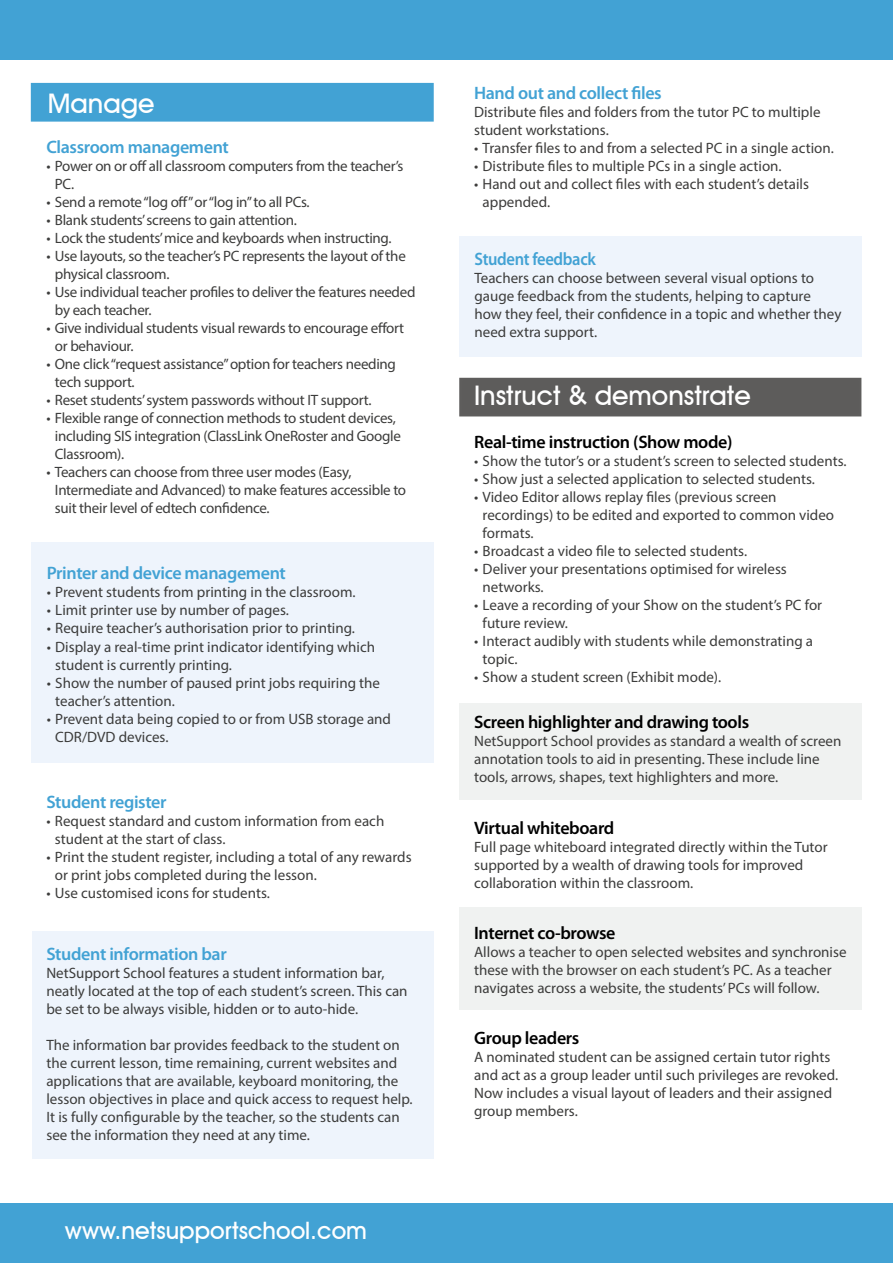
<style>
.page{position:relative;width:893px;height:1263px;background:#fff}
.page>*{position:absolute;margin:0;border:0;box-sizing:border-box;transform-origin:0 0}
.t1{font:500 27px "Avant Garde IT Cby BT";color:#fff}
.t2{font:500 24px "Avant Garde IT Cby BT";color:#fff}
.t3{font:600 18px "Myriad Pro";letter-spacing:-.02em;color:#000}
.t4{font:600 18px "Myriad Pro";letter-spacing:-.02em;color:#42a2d4}
.t5{font:600 18px "Myriad Pro";letter-spacing:-.02em;color:#42a2d4;scale:.92 1}
.t6{font:15px/18px "Myriad Pro";color:#3c3c3b}
.t7{font:15px/18px "Myriad Pro";letter-spacing:-.02em;color:#3c3c3b}
.t8{font:15px/18px "Myriad Pro";color:#3d3c3b}
</style>
<div class="page">
<div style="left:0;top:0;width:893px;height:60px;background:#42a2d4"></div>
<div style="left:0;top:1203px;width:893px;height:60px;background:#42a2d4"></div>
<div style="left:31px;top:83px;width:403px;height:39px;background:#42a2d4;border:3px solid #42a2d4"></div>
<div style="left:459px;top:703px;width:402px;height:96px;background:#f0f2f1"></div>
<div style="left:459px;top:378px;width:402px;height:38px;background:#5d5c5b"></div>
<div style="left:32px;top:542px;width:402px;height:220px;background:#eef4fc"></div>
<div style="left:32px;top:931px;width:402px;height:228px;background:#eef4fc"></div>
<div style="left:459px;top:908px;width:402px;height:102px;background:#f0f2f1"></div>
<div style="left:459px;top:236px;width:402px;height:121px;background:#eef4fc"></div>
<h1 class="t1" style="left:48px;top:87px;width:108px">Manage</h1>
<p class="t4" style="left:46px;top:135px;width:184px">Classroom management</p>
<p class="t7" style="left:55px;top:156px;width:350px;text-indent:-9px">• Power on or off all classroom computers from the teacher’s<br>PC.</p>
<p class="t7" style="left:46px;top:192px;width:265px">• Send a remote “log off” or “log in” to all PCs.</p>
<p class="t7" style="left:46px;top:210px;width:252px">• Blank students’ screens to gain attention.</p>
<p class="t7" style="left:46px;top:228px;width:347px">• Lock the students’ mice and keyboards when instructing.</p>
<p class="t7" style="left:55px;top:246px;width:352px;text-indent:-9px">• Use layouts, so the teacher’s PC represents the layout of the physical classroom.</p>
<p class="t7" style="left:55px;top:282px;width:362px;text-indent:-9px">• Use individual teacher profiles to deliver the features needed by each teacher.</p>
<p class="t7" style="left:55px;top:318px;width:351px;text-indent:-9px">• Give individual students visual rewards to encourage effort or behaviour.</p>
<p class="t7" style="left:55px;top:354px;width:343px;text-indent:-9px">• One click “request assistance” option for teachers needing tech support.</p>
<p class="t7" style="left:46px;top:390px;width:327px">• Reset students’ system passwords without IT support.</p>
<p class="t7" style="left:55px;top:408px;width:348px;text-indent:-9px">• Flexible range of connection methods to student devices, including SIS integration (ClassLink OneRoster and Google<br>Classroom).</p>
<p class="t7" style="left:55px;top:462px;width:353px;text-indent:-9px">• Teachers can choose from three user modes (Easy,<br>Intermediate and Advanced) to make features accessible to suit their level of edtech confidence.</p>
<p class="t4" style="left:47px;top:562px;width:241px">Printer and device management</p>
<p class="t6" style="left:47px;top:583px;width:310px">• Prevent students from printing in the classroom.</p>
<p class="t6" style="left:47px;top:601px;width:244px">• Limit printer use by number of pages.</p>
<p class="t6" style="left:47px;top:619px;width:310px">• Require teacher’s authorisation prior to printing.</p>
<p class="t6" style="left:55px;top:637px;width:321px;text-indent:-9px">• Display a real-time print indicator identifying which student is currently printing.</p>
<p class="t6" style="left:55px;top:673px;width:326px;text-indent:-9px">• Show the number of paused print jobs requiring the teacher’s attention.</p>
<p class="t6" style="left:55px;top:709px;width:337px;text-indent:-9px">• Prevent data being copied to or from USB storage and<br>CDR/DVD devices.</p>
<p class="t4" style="left:46px;top:791px;width:122px">Student register</p>
<p class="t6" style="left:55px;top:812px;width:331px;text-indent:-9px">• Request standard and custom information from each student at the start of class.</p>
<p class="t6" style="left:55px;top:848px;width:358px;text-indent:-9px">• Print the student register, including a total of any rewards or print jobs completed during the lesson.</p>
<p class="t6" style="left:46px;top:884px;width:225px">• Use customised icons for students.</p>
<p class="t4" style="left:46px;top:942px;width:182px">Student information bar</p>
<p class="t6" style="left:46px;top:964px;width:363px">NetSupport School features a student information bar, neatly located at the top of each student’s screen. This can be set to be always visible, hidden or to auto-hide.</p>
<p class="t6" style="left:46px;top:1036px;width:368px">The information bar provides feedback to the student on the current lesson, time remaining, current websites and applications that are available, keyboard monitoring, the lesson objectives in place and quick access to request help.<br>It is fully configurable by the teacher, so the students can see the information they need at any time.</p>
<h2 class="t2" style="left:65px;top:1216px;width:304px">www.netsupportschool.com</h2>
<p class="t4" style="left:474px;top:81px;width:189px">Hand out and collect files</p>
<p class="t6" style="left:474px;top:102px;width:348px">Distribute files and folders from the tutor PC to multiple student workstations.</p>
<p class="t8" style="left:474px;top:138px;width:361px">• Transfer files to and from a selected PC in a single action.</p>
<p class="t8" style="left:474px;top:156px;width:309px">• Distribute files to multiple PCs in a single action.</p>
<p class="t8" style="left:483px;top:174px;width:328px;text-indent:-9px">• Hand out and collect files with each student’s details appended.</p>
<p class="t5" style="left:474px;top:248px;width:133px">Student feedback</p>
<p class="t6" style="left:474px;top:269px;width:368px">Teachers can choose between several visual options to gauge feedback from the students, helping to capture how they feel, their confidence in a topic and whether they need extra support.</p>
<h1 class="t1" style="left:474px;top:379px;width:278px">Instruct &amp; demonstrate</h1>
<p class="t3" style="left:474px;top:430px;width:260px">Real-time instruction (Show mode)</p>
<p class="t6" style="left:474px;top:451px;width:374px">• Show the tutor’s or a student’s screen to selected students.</p>
<p class="t6" style="left:474px;top:469px;width:342px">• Show just a selected application to selected students.</p>
<p class="t6" style="left:483px;top:487px;width:353px;text-indent:-9px">• Video Editor allows replay files (previous screen recordings) to be edited and exported to common video formats.</p>
<p class="t6" style="left:474px;top:541px;width:274px">• Broadcast a video file to selected students.</p>
<p class="t6" style="left:483px;top:559px;width:306px;text-indent:-9px">• Deliver your presentations optimised for wireless networks.</p>
<p class="t6" style="left:483px;top:595px;width:341px;text-indent:-9px">• Leave a recording of your Show on the student’s PC for future review.</p>
<p class="t6" style="left:483px;top:631px;width:332px;text-indent:-9px">• Interact audibly with students while demonstrating a topic.</p>
<p class="t6" style="left:474px;top:667px;width:249px">• Show a student screen (Exhibit mode).</p>
<p class="t3" style="left:474px;top:711px;width:277px">Screen highlighter and drawing tools</p>
<p class="t6" style="left:474px;top:732px;width:369px">NetSupport School provides as standard a wealth of screen annotation tools to aid in presenting. These include line tools, arrows, shapes, text highlighters and more.</p>
<p class="t3" style="left:474px;top:816px;width:142px">Virtual whiteboard</p>
<p class="t6" style="left:474px;top:837px;width:355px">Full page whiteboard integrated directly within the Tutor supported by a wealth of drawing tools for improved collaboration within the classroom.</p>
<p class="t3" style="left:474px;top:921px;width:143px">Internet co-browse</p>
<p class="t6" style="left:474px;top:942px;width:374px">Allows a teacher to open selected websites and synchronise these with the browser on each student’s PC. As a teacher navigates across a website, the students’ PCs will follow.</p>
<p class="t3" style="left:474px;top:1026px;width:107px">Group leaders</p>
<p class="t6" style="left:474px;top:1048px;width:366px">A nominated student can be assigned certain tutor rights and act as a group leader until such privileges are revoked.<br>Now includes a visual layout of leaders and their assigned group members.</p>
</div>
